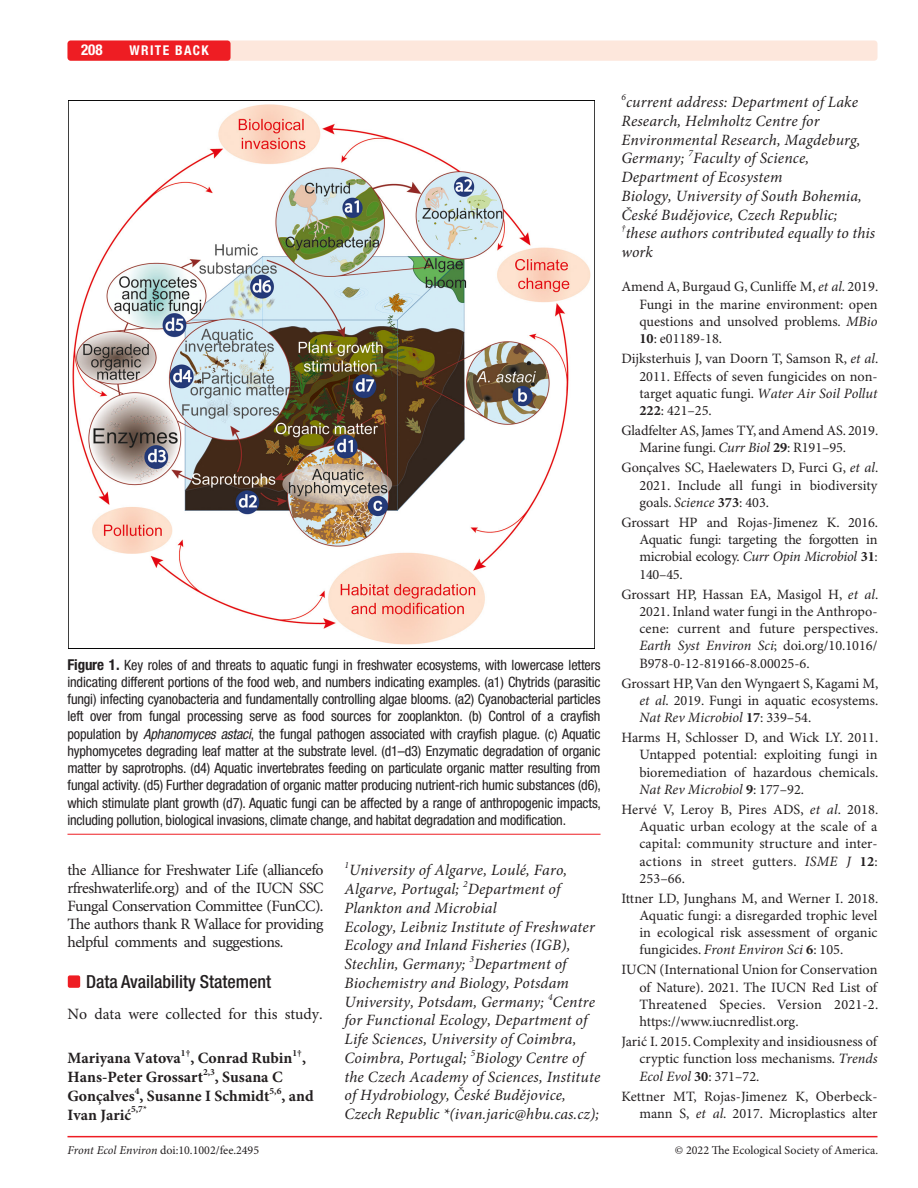
<style>
.page{position:relative;width:918px;height:1188px;background:#fff}
.page>*{position:absolute;margin:0;border:0;box-sizing:border-box;transform-origin:0 0}
.t1{font:500 condensed 18px "Helvetica Neue LT Std";color:#231f20}
.t2{font:italic 15.75px/18.8px "Minion Pro";letter-spacing:.01em;color:#231f20}
.t3{font:15.75px/18px "Minion Pro";letter-spacing:-.035em;color:#231f20;text-align:justify}
.t4{font:700 15.75px/18.8px "Minion Pro";color:#231f20}
.t5{font:15.75px "Minion Pro";color:#231f20}
.t6{font:700 condensed 15px "Helvetica Neue LT Std";color:#fff}
.t7{font:14.25px/17.2px "Minion Pro";color:#231f20;text-align:justify}
.t8{font:condensed 14.25px/17.2px "Helvetica Neue LT Std";letter-spacing:-.01em;color:#231f20;text-align:justify}
.t9{font:700 condensed 13.5px "Helvetica Neue LT Std";letter-spacing:.1em;color:#fff}
.t10{font:12px "Minion Pro";color:#231f20}
.t11{font:italic 9.45px "Minion Pro";color:#231f20}
.s1{font-weight:700;font-size:15px}
.s2{font-style:italic}
.s3{font-weight:700}
</style>
<div class="page">
<div style="left:67px;top:40px;width:811px;height:21px;background:#fde7dc;border-radius:3px"></div>
<div style="left:67px;top:40px;width:164px;height:21px;background:#ee1d23;border-radius:3px"></div>
<hr style="left:68px;top:1136px;width:810px;height:1px;background:#ee1d23">
<div style="left:68px;top:975px;width:12px;height:13px;background:#ee1d23;border-radius:2px"></div>
<hr style="left:68px;top:834px;width:533px;height:1px;background:#ee1d23">
<img style="left:72px;top:105px;width:519px;height:539px">
<p class="t6" style="left:81px;top:41px;width:23px">208</p>
<p class="t9" style="left:130px;top:42px;width:81px">WRITE BACK</p>
<p class="t8" style="left:68px;top:656px;width:535px"><span class="s1">Figure 1.</span> Key roles of and threats to aquatic fungi in freshwater ecosystems, with lowercase letters indicating different portions of the food web, and numbers indicating examples. (a1) Chytrids (parasitic fungi) infecting cyanobacteria and fundamentally controlling algae blooms. (a2) Cyanobacterial particles left over from fungal processing serve as food sources for zooplankton. (b) Control of a crayfish population by <span class="s2">Aphanomyces astaci</span>, the fungal pathogen associated with crayfish plague. (c) Aquatic hyphomycetes degrading leaf matter at the substrate level. (d1–d3) Enzymatic degradation of organic matter by saprotrophs. (d4) Aquatic invertebrates feeding on particulate organic matter resulting from fungal activity. (d5) Further degradation of organic matter producing nutrient-rich humic substances (d6), which stimulate plant growth (d7). Aquatic fungi can be affected by a range of anthropogenic impacts, including pollution, biological invasions, climate change, and habitat degradation and modification.</p>
<p class="t3" style="left:68px;top:862px;width:258px">the Alliance for Freshwater Life (alliancefo rfreshwaterlife.org) and of the IUCN SSC Fungal Conservation Committee (FunCC).<br>The authors thank R Wallace for providing helpful comments and suggestions.</p>
<p class="t1" style="left:86px;top:971px;width:187px">Data Availability Statement</p>
<p class="t5" style="left:68px;top:1004px;width:257px">No data were collected for this study.</p>
<p class="t4" style="left:68px;top:1050px;width:248px">Mariyana Vatova<sup>1†</sup>, Conrad Rubin<sup>1†</sup>,<br>Hans-Peter Grossart<sup>2,3</sup>, Susana C<br>Gonçalves<sup>4</sup>, Susanne I Schmidt<sup>5,6</sup>, and<br>Ivan Jarić<sup>5,7*</sup></p>
<p class="t11" style="left:344px;top:859px;width:6px">1</p>
<p class="t2" style="left:344px;top:861px;width:257px">University of Algarve, Loulé, Faro, Algarve, Portugal; <sup>2</sup>Department of Plankton and Microbial<br>Ecology, Leibniz Institute of Freshwater Ecology and Inland Fisheries (IGB), Stechlin, Germany; <sup>3</sup>Department of Biochemistry and Biology, Potsdam University, Potsdam, Germany; <sup>4</sup>Centre for Functional Ecology, Department of Life Sciences, University of Coimbra, Coimbra, Portugal; <sup>5</sup>Biology Centre of the Czech Academy of Sciences, Institute of Hydrobiology, České Budějovice, Czech Republic *(ivan.jaric@hbu.cas.cz);</p>
<p class="t11" style="left:621px;top:91px;width:6px">6</p>
<p class="t2" style="left:621px;top:93px;width:242px">current address: Department of Lake Research, Helmholtz Centre for Environmental Research, Magdeburg, Germany; <sup>7</sup>Faculty of Science, Department of Ecosystem<br>Biology, University of South Bohemia, České Budějovice, Czech Republic;</p>
<p class="t2" style="left:621px;top:224px;width:255px"><sup>†</sup>these authors contributed equally to this work</p>
<p class="t7" style="left:639px;top:279px;width:240px;text-indent:-18px">Amend A, Burgaud G, Cunliffe M, <span class="s2">et al</span>. 2019.<br>Fungi in the marine environment: open questions and unsolved problems. <span class="s2">MBio </span><span class="s3">10</span>: e01189-18.</p>
<p class="t7" style="left:639px;top:351px;width:240px;text-indent:-18px">Dijksterhuis J, van Doorn T, Samson R, <span class="s2">et al</span>.<br>2011. Effects of seven fungicides on non&shy;target aquatic fungi. <span class="s2">Water Air Soil Pollut </span><span class="s3">222</span>: 421–25.</p>
<p class="t7" style="left:639px;top:423px;width:240px;text-indent:-18px">Gladfelter AS, James TY, and Amend AS. 2019.<br>Marine fungi. <span class="s2">Curr Biol</span> <span class="s3">29</span>: R191–95.</p>
<p class="t7" style="left:639px;top:460px;width:240px;text-indent:-18px">Gonçalves SC, Haelewaters D, Furci G, <span class="s2">et al</span>.<br>2021. Include all fungi in biodiversity goals. <span class="s2">Science</span> <span class="s3">373</span>: 403.</p>
<p class="t7" style="left:639px;top:514px;width:240px;text-indent:-18px">Grossart HP and Rojas-Jimenez K. 2016.<br>Aquatic fungi: targeting the forgotten in microbial ecology. <span class="s2">Curr Opin Microbiol</span> <span class="s3">31</span>:<br>140–45.</p>
<p class="t7" style="left:639px;top:586px;width:240px;text-indent:-18px">Grossart HP, Hassan EA, Masigol H, <span class="s2">et al</span>.<br>2021. Inland water fungi in the Anthropo&shy;cene: current and future perspectives.<br><span class="s2">Earth Syst Environ Sci</span>; doi.org/10.1016/ B978-0-12-819166-8.00025-6.</p>
<p class="t7" style="left:639px;top:675px;width:240px;text-indent:-18px">Grossart HP, Van den Wyngaert S, Kagami M, <span class="s2">et al</span>. 2019. Fungi in aquatic ecosystems.<br><span class="s2">Nat Rev Microbiol</span> <span class="s3">17</span>: 339–54.</p>
<p class="t7" style="left:639px;top:729px;width:240px;text-indent:-18px">Harms H, Schlosser D, and Wick LY. 2011.<br>Untapped potential: exploiting fungi in bioremediation of hazardous chemicals.<br><span class="s2">Nat Rev Microbiol</span> <span class="s3">9</span>: 177–92.</p>
<p class="t7" style="left:639px;top:801px;width:240px;text-indent:-18px">Hervé V, Leroy B, Pires ADS, <span class="s2">et al</span>. 2018.<br>Aquatic urban ecology at the scale of a capital: community structure and inter&shy;actions in street gutters. <span class="s2">ISME J</span> <span class="s3">12</span>:<br>253–66.</p>
<p class="t7" style="left:639px;top:890px;width:240px;text-indent:-18px">Ittner LD, Junghans M, and Werner I. 2018.<br>Aquatic fungi: a disregarded trophic level in ecological risk assessment of organic fungicides. <span class="s2">Front Environ Sci</span> <span class="s3">6</span>: 105.</p>
<p class="t7" style="left:639px;top:962px;width:240px;text-indent:-18px">IUCN (International Union for Conservation of Nature). 2021. The IUCN Red List of Threatened Species. Version 2021-2. https://www.iucnredlist.org.</p>
<p class="t7" style="left:639px;top:1034px;width:240px;text-indent:-18px">Jarić I. 2015. Complexity and insidiousness of cryptic function loss mechanisms. <span class="s2">Trends Ecol Evol</span> <span class="s3">30</span>: 371–72.</p>
<p class="t7" style="left:621px;top:1088px;width:258px;text-align:right">Kettner MT, Rojas-Jimenez K, Oberbeck&shy;mann S, <span class="s2">et al</span>. 2017. Microplastics alter</p>
<p class="t10" style="left:68px;top:1143px;width:193px"><span class="s2">Front Ecol Environ</span> doi:10.1002/fee.2495</p>
<p class="t10" style="left:675px;top:1143px;width:205px">© 2022 The Ecological Society of America.</p>
</div>
